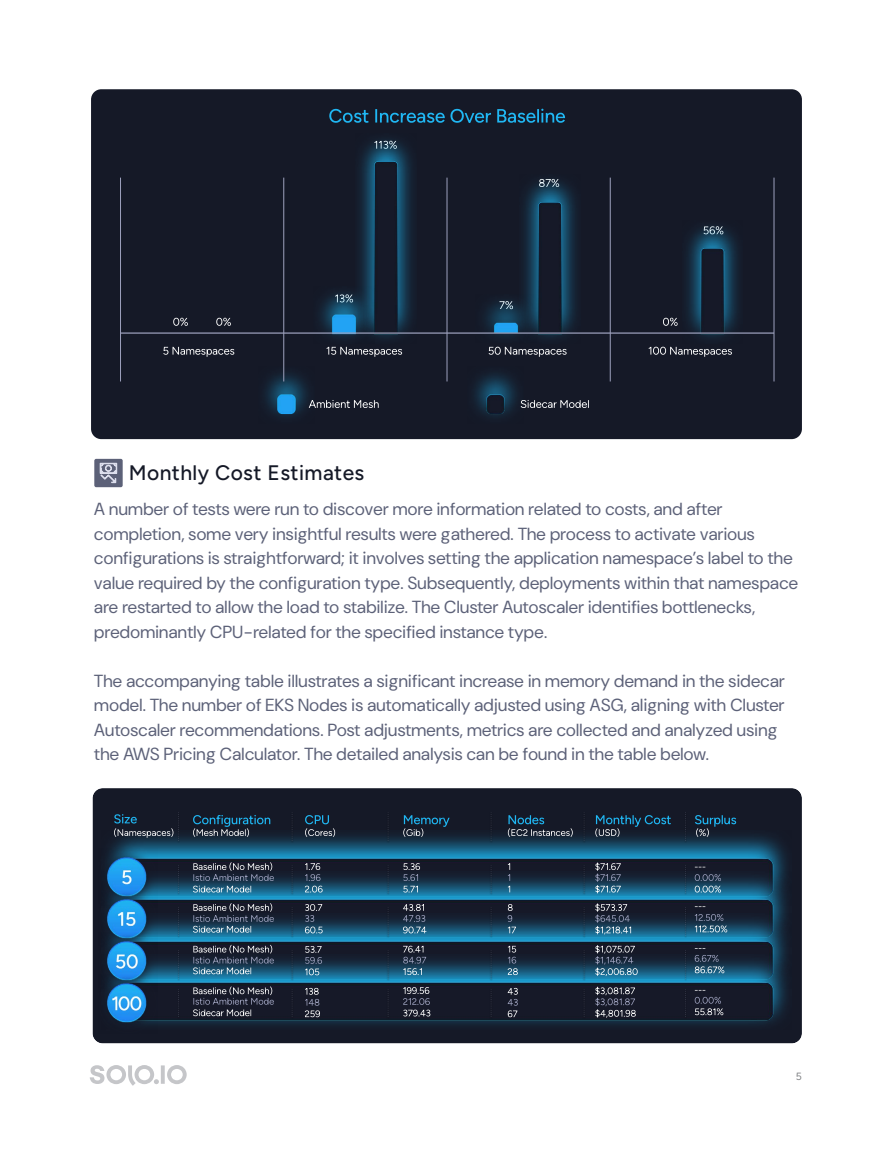
<style>
.page{position:relative;width:893px;height:1155px;background:#fff}
.page>*{position:absolute;margin:0;border:0;box-sizing:border-box;transform-origin:0 0}
.t1{font:300 21px "Figtree";letter-spacing:.02em;color:#151927}
.t2{font:17.5px/24.5px "DM Sans 9 pt";letter-spacing:.02em;color:#5c6178}
.t3{font:300 10.5px "Figtree";color:#808285}
</style>
<div class="page">
<svg style="left:90px;top:1065px;width:97px;height:21px"></svg>
<div style="left:91px;top:89px;width:710px;height:350px;background:#151927;border-radius:10px"></div>
<svg style="left:173px;top:318px;width:15px;height:8px"></svg>
<svg style="left:216px;top:318px;width:15px;height:8px"></svg>
<svg style="left:663px;top:318px;width:14px;height:8px"></svg>
<img style="left:360px;top:139px;width:52px;height:200px">
<img style="left:474px;top:373px;width:43px;height:44px">
<img style="left:265px;top:367px;width:44px;height:50px">
<img style="left:320px;top:287px;width:54px;height:52px">
<img style="left:484px;top:300px;width:35px;height:37px">
<img style="left:519px;top:178px;width:57px;height:160px">
<img style="left:686px;top:226px;width:52px;height:112px">
<hr style="left:120px;top:332px;width:654px;height:2px;background:#9da1bd">
<hr style="left:446px;top:178px;width:1px;height:203px;background:#9da1bd">
<hr style="left:283px;top:178px;width:1px;height:203px;background:#9da1bd">
<hr style="left:120px;top:178px;width:1px;height:203px;background:#9da1bd">
<hr style="left:610px;top:178px;width:1px;height:203px;background:#9da1bd">
<hr style="left:773px;top:178px;width:1px;height:203px;background:#9da1bd">
<svg style="left:326px;top:347px;width:76px;height:10px"></svg>
<svg style="left:309px;top:400px;width:70px;height:8px"></svg>
<svg style="left:520px;top:400px;width:69px;height:8px"></svg>
<svg style="left:163px;top:347px;width:71px;height:10px"></svg>
<svg style="left:488px;top:347px;width:78px;height:10px"></svg>
<svg style="left:648px;top:347px;width:84px;height:10px"></svg>
<svg style="left:329px;top:109px;width:236px;height:14px"></svg>
<div style="left:92px;top:788px;width:710px;height:255px;background:#151927;border-radius:10px"></div>
<img style="left:111px;top:831px;width:676px;height:41px">
<img style="left:158px;top:872px;width:629px;height:41px">
<img style="left:158px;top:913px;width:629px;height:42px">
<img style="left:158px;top:955px;width:629px;height:70px">
<img style="left:177px;top:814px;width:3px;height:28px">
<img style="left:177px;top:865px;width:3px;height:29px">
<img style="left:177px;top:908px;width:3px;height:29px">
<img style="left:177px;top:951px;width:3px;height:29px">
<img style="left:177px;top:990px;width:3px;height:29px">
<img style="left:290px;top:814px;width:3px;height:28px">
<img style="left:290px;top:865px;width:3px;height:29px">
<img style="left:290px;top:908px;width:3px;height:29px">
<img style="left:290px;top:951px;width:3px;height:29px">
<img style="left:290px;top:990px;width:3px;height:29px">
<img style="left:386px;top:814px;width:3px;height:28px">
<img style="left:386px;top:865px;width:3px;height:29px">
<img style="left:386px;top:908px;width:3px;height:29px">
<img style="left:386px;top:951px;width:3px;height:29px">
<img style="left:386px;top:990px;width:3px;height:29px">
<img style="left:489px;top:814px;width:3px;height:28px">
<img style="left:489px;top:865px;width:3px;height:29px">
<img style="left:489px;top:908px;width:3px;height:29px">
<img style="left:489px;top:951px;width:3px;height:29px">
<img style="left:489px;top:990px;width:3px;height:29px">
<img style="left:583px;top:814px;width:2px;height:28px">
<img style="left:583px;top:865px;width:2px;height:29px">
<img style="left:583px;top:908px;width:2px;height:29px">
<img style="left:583px;top:951px;width:2px;height:29px">
<img style="left:583px;top:990px;width:2px;height:29px">
<img style="left:684px;top:814px;width:2px;height:28px">
<img style="left:684px;top:865px;width:2px;height:29px">
<img style="left:684px;top:908px;width:2px;height:29px">
<img style="left:684px;top:951px;width:2px;height:29px">
<img style="left:684px;top:990px;width:2px;height:29px">
<svg style="left:403px;top:863px;width:17px;height:30px"></svg>
<svg style="left:403px;top:904px;width:23px;height:29px"></svg>
<svg style="left:403px;top:946px;width:23px;height:29px"></svg>
<svg style="left:403px;top:987px;width:27px;height:30px"></svg>
<svg style="left:305px;top:863px;width:17px;height:30px"></svg>
<svg style="left:305px;top:904px;width:17px;height:29px"></svg>
<svg style="left:305px;top:946px;width:17px;height:29px"></svg>
<svg style="left:305px;top:988px;width:15px;height:29px"></svg>
<svg style="left:193px;top:862px;width:81px;height:31px"></svg>
<svg style="left:193px;top:903px;width:81px;height:30px"></svg>
<svg style="left:193px;top:945px;width:81px;height:29px"></svg>
<svg style="left:193px;top:987px;width:81px;height:29px"></svg>
<svg style="left:508px;top:863px;width:2px;height:29px"></svg>
<svg style="left:507px;top:904px;width:9px;height:29px"></svg>
<svg style="left:507px;top:946px;width:11px;height:29px"></svg>
<svg style="left:507px;top:988px;width:11px;height:29px"></svg>
<svg style="left:595px;top:863px;width:25px;height:30px"></svg>
<svg style="left:595px;top:903px;width:36px;height:31px"></svg>
<svg style="left:595px;top:945px;width:42px;height:31px"></svg>
<svg style="left:595px;top:987px;width:40px;height:31px"></svg>
<svg style="left:694px;top:874px;width:27px;height:19px"></svg>
<svg style="left:694px;top:914px;width:33px;height:18px"></svg>
<svg style="left:694px;top:955px;width:30px;height:18px"></svg>
<svg style="left:694px;top:997px;width:29px;height:18px"></svg>
<img style="left:106px;top:849px;width:52px;height:42px">
<img style="left:106px;top:891px;width:52px;height:41px">
<img style="left:106px;top:932px;width:52px;height:42px">
<img style="left:106px;top:974px;width:52px;height:51px">
<svg style="left:114px;top:814px;width:59px;height:24px"></svg>
<svg style="left:193px;top:815px;width:77px;height:22px"></svg>
<svg style="left:305px;top:815px;width:30px;height:22px"></svg>
<svg style="left:403px;top:815px;width:46px;height:22px"></svg>
<svg style="left:508px;top:815px;width:64px;height:22px"></svg>
<svg style="left:595px;top:815px;width:76px;height:22px"></svg>
<svg style="left:695px;top:815px;width:41px;height:22px"></svg>
<div style="left:94px;top:459px;width:29px;height:28px;background:#5c6178;border-radius:2px"></div>
<svg style="left:100px;top:463px;width:17px;height:21px"></svg>
<p class="t1" style="left:129px;top:461px;width:237px">Monthly Cost Estimates</p>
<p class="t2" style="left:94px;top:497px;width:705px">A number of tests were run to discover more information related to costs, and after completion, some very insightful results were gathered. The process to activate various configurations is straightforward; it involves setting the application namespace’s label to the value required by the configuration type. Subsequently, deployments within that namespace are restarted to allow the load to stabilize. The Cluster Autoscaler identifies bottlenecks, predominantly CPU-related for the specified instance type.</p>
<p class="t2" style="left:94px;top:668px;width:692px">The accompanying table illustrates a significant increase in memory demand in the sidecar model. The number of EKS Nodes is automatically adjusted using ASG, aligning with Cluster Autoscaler recommendations. Post adjustments, metrics are collected and analyzed using the AWS Pricing Calculator. The detailed analysis can be found in the table below.</p>
<p class="t3" style="left:795px;top:1071px;width:8px">5</p>
</div>
